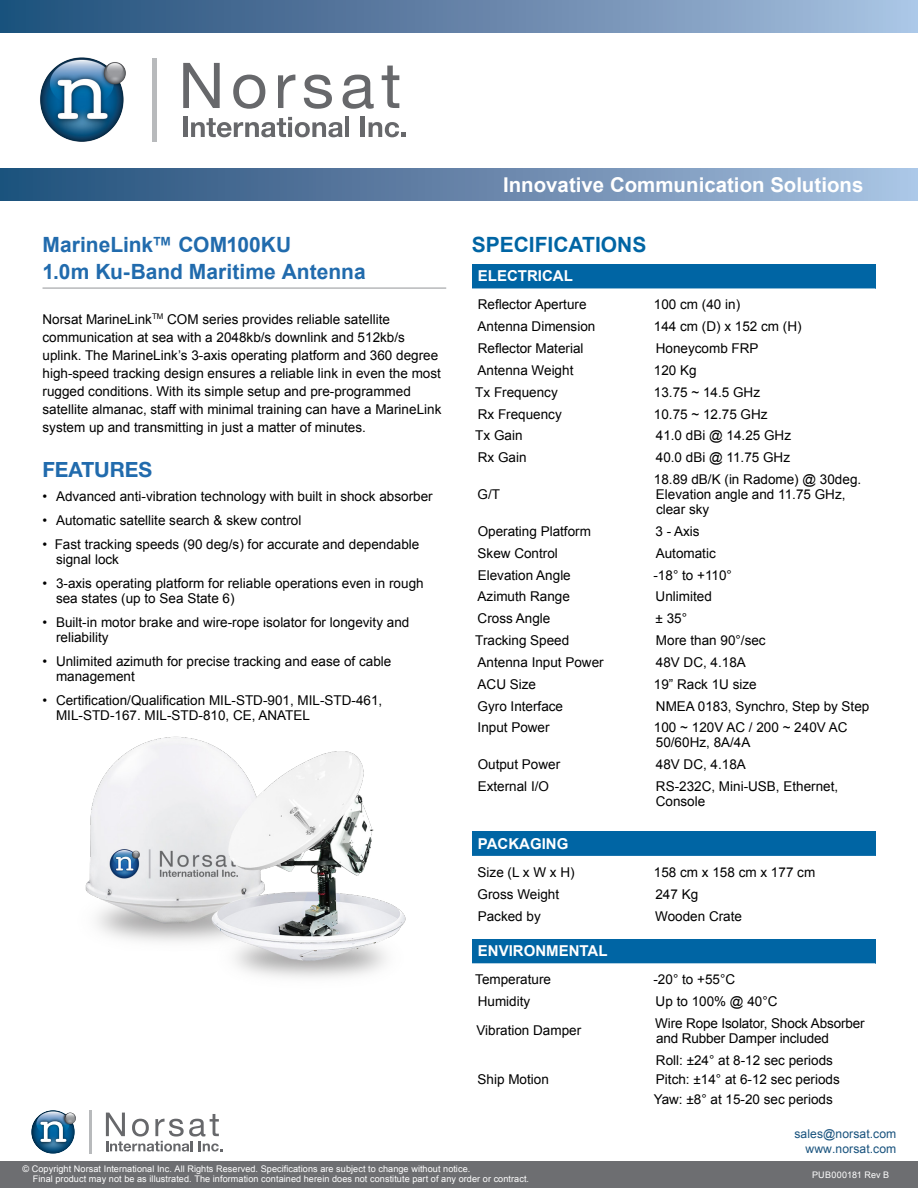
<style>
.page{position:relative;width:918px;height:1188px;background:#fff}
.page>*{position:absolute;margin:0;border:0;box-sizing:border-box;transform-origin:0 0}
.t1{font:700 21px/27px "Arial";color:#216bad}
.t2{font:700 21px "Arial";color:#0065a4}
.t3{font:700 21px "Helvetica Neue LT";color:#216bad}
.t4{font:700 20.4px "Arial";color:#fff}
.t5{font:700 15px "Arial";color:#fff}
.t6{font:13.5px/15px "Arial";color:#000}
.t7{font:12.15px/14.5px "Arial";letter-spacing:.005em;color:#18527d;text-align:right}
.t8{font:9.15px/9.8px "Arial";letter-spacing:.005em;color:#fff}
.t9{font:9px "Arial";letter-spacing:.015em;color:#fff}
</style>
<div class="page">
<div style="left:0;top:1161px;width:918px;height:27px;background:#6d6e71"></div>
<svg style="left:106px;top:1113px;width:116px;height:38px"></svg>
<hr style="left:89px;top:1110px;width:3px;height:44px;background:#b8babc">
<svg style="left:31px;top:1110px;width:45px;height:44px"></svg>
<div style="left:0;top:0;width:918px;height:32px;background:linear-gradient(to right,#1e4b76,#aac0df)"></div>
<div style="left:0;top:169px;width:918px;height:32px;background:linear-gradient(to right,#204c77,#aac0df)"></div>
<svg style="left:183px;top:63px;width:37px;height:45px"></svg>
<svg style="left:233px;top:75px;width:32px;height:34px"></svg>
<svg style="left:278px;top:75px;width:17px;height:33px"></svg>
<svg style="left:304px;top:75px;width:28px;height:34px"></svg>
<svg style="left:343px;top:75px;width:31px;height:34px"></svg>
<svg style="left:382px;top:66px;width:17px;height:42px"></svg>
<div style="left:183px;top:117px;width:5px;height:20px;background:#67686b"></div>
<svg style="left:191px;top:117px;width:152px;height:20px"></svg>
<hr style="left:345px;top:117px;width:4px;height:20px;background:#67686b">
<hr style="left:361px;top:117px;width:4px;height:20px;background:#67686b">
<svg style="left:369px;top:122px;width:37px;height:15px"></svg>
<div style="left:152px;top:58px;width:5px;height:84px;background:#b8babc"></div>
<img style="left:40px;top:57px;width:86px;height:85px">
<hr style="left:43px;top:288px;width:403px;height:1px;background:#939598">
<img style="left:85px;top:736px;width:321px;height:242px">
<div style="left:472px;top:264px;width:403px;height:24px;background:#0065a4"></div>
<div style="left:472px;top:832px;width:403px;height:24px;background:#0065a4"></div>
<div style="left:472px;top:939px;width:403px;height:24px;background:#0065a4"></div>
<svg style="left:472px;top:963px;width:403px;height:1px"></svg>
<h1 class="t1" style="left:43px;top:231px;width:325px">MarineLink™ COM100KU<br>1.0m Ku-Band Maritime Antenna</h1>
<p class="t6" style="left:43px;top:310px;width:400px;line-height:18px">Norsat MarineLink<sup>TM</sup> COM series provides reliable satellite communication at sea with a 2048kb/s downlink and 512kb/s uplink. The MarineLink’s 3-axis operating platform and 360 degree high-speed tracking design ensures a reliable link in even the most rugged conditions. With its simple setup and pre-programmed satellite almanac, staff with minimal training can have a MarineLink system up and transmitting in just a matter of minutes.</p>
<h1 class="t3" style="left:43px;top:456px;width:111px">FEATURES</h1>
<p class="t6" style="left:43px;top:489px;width:392px">• Advanced anti-vibration technology with built in shock absorber</p>
<p class="t6" style="left:43px;top:513px;width:260px">• Automatic satellite search &amp; skew control</p>
<p class="t6" style="left:56px;top:537px;width:365px;text-indent:-14px">• Fast tracking speeds (90 deg/s) for accurate and dependable signal lock</p>
<p class="t6" style="left:56px;top:576px;width:369px;text-indent:-14px">• 3-axis operating platform for reliable operations even in rough sea states (up to Sea State 6)</p>
<p class="t6" style="left:56px;top:615px;width:355px;text-indent:-14px">• Built-in motor brake and wire-rope isolator for longevity and reliability</p>
<p class="t6" style="left:56px;top:654px;width:337px;text-indent:-14px">• Unlimited azimuth for precise tracking and ease of cable management</p>
<p class="t6" style="left:56px;top:693px;width:328px;text-indent:-14px">• Certification/Qualification MIL-STD-901, MIL-STD-461,<br>MIL-STD-167. MIL-STD-810, CE, ANATEL</p>
<h2 class="t4" style="left:503px;top:171px;width:362px">Innovative Communication Solutions</h2>
<h1 class="t2" style="left:472px;top:231px;width:176px">SPECIFICATIONS</h1>
<p class="t5" style="left:478px;top:266px;width:96px">ELECTRICAL</p>
<p class="t6" style="left:478px;top:297px;width:110px">Reflector Aperture</p>
<p class="t6" style="left:654px;top:297px;width:88px">100 cm (40 in)</p>
<p class="t6" style="left:478px;top:319px;width:119px">Antenna Dimension</p>
<p class="t6" style="left:654px;top:319px;width:149px">144 cm (D) x 152 cm (H)</p>
<p class="t6" style="left:478px;top:341px;width:107px">Reflector Material</p>
<p class="t6" style="left:656px;top:341px;width:104px">Honeycomb FRP</p>
<p class="t6" style="left:478px;top:363px;width:97px">Antenna Weight</p>
<p class="t6" style="left:654px;top:363px;width:44px">120 Kg</p>
<p class="t6" style="left:475px;top:385px;width:84px">Tx Frequency</p>
<p class="t6" style="left:654px;top:385px;width:108px">13.75 ~ 14.5 GHz</p>
<p class="t6" style="left:478px;top:407px;width:86px">Rx Frequency</p>
<p class="t6" style="left:654px;top:407px;width:115px">10.75 ~ 12.75 GHz</p>
<p class="t6" style="left:475px;top:428px;width:49px">Tx Gain</p>
<p class="t6" style="left:656px;top:428px;width:137px">41.0 dBi @ 14.25 GHz</p>
<p class="t6" style="left:478px;top:450px;width:50px">Rx Gain</p>
<p class="t6" style="left:656px;top:450px;width:136px">40.0 dBi @ 11.75 GHz</p>
<p class="t6" style="left:478px;top:487px;width:24px">G/T</p>
<p class="t6" style="left:654px;top:472px;width:209px">18.89 dB/K (in Radome) @ 30deg.<br>Elevation angle and 11.75 GHz, clear sky</p>
<p class="t6" style="left:478px;top:524px;width:115px">Operating Platform</p>
<p class="t6" style="left:655px;top:524px;width:46px">3 - Axis</p>
<p class="t6" style="left:478px;top:546px;width:82px">Skew Control</p>
<p class="t6" style="left:656px;top:546px;width:62px">Automatic</p>
<p class="t6" style="left:478px;top:567px;width:95px">Elevation Angle</p>
<p class="t6" style="left:653px;top:567px;width:80px">-18° to +110°</p>
<p class="t6" style="left:478px;top:589px;width:94px">Azimuth Range</p>
<p class="t6" style="left:656px;top:589px;width:58px">Unlimited</p>
<p class="t6" style="left:478px;top:611px;width:74px">Cross Angle</p>
<p class="t6" style="left:656px;top:611px;width:33px">± 35°</p>
<p class="t6" style="left:475px;top:633px;width:96px">Tracking Speed</p>
<p class="t6" style="left:656px;top:633px;width:111px">More than 90°/sec</p>
<p class="t6" style="left:478px;top:655px;width:128px">Antenna Input Power</p>
<p class="t6" style="left:656px;top:655px;width:92px">48V DC, 4.18A</p>
<p class="t6" style="left:478px;top:677px;width:60px">ACU Size</p>
<p class="t6" style="left:654px;top:677px;width:104px">19” Rack 1U size</p>
<p class="t6" style="left:478px;top:698px;width:87px">Gyro Interface</p>
<p class="t6" style="left:656px;top:698px;width:215px">NMEA 0183, Synchro, Step by Step</p>
<p class="t6" style="left:478px;top:720px;width:74px">Input Power</p>
<p class="t6" style="left:654px;top:720px;width:195px">100 ~ 120V AC / 200 ~ 240V AC<br>50/60Hz, 8A/4A</p>
<p class="t6" style="left:478px;top:757px;width:84px">Output Power</p>
<p class="t6" style="left:656px;top:757px;width:92px">48V DC, 4.18A</p>
<p class="t6" style="left:478px;top:779px;width:73px">External I/O</p>
<p class="t6" style="left:656px;top:779px;width:184px">RS-232C, Mini-USB, Ethernet,<br>Console</p>
<p class="t5" style="left:478px;top:834px;width:92px">PACKAGING</p>
<p class="t6" style="left:478px;top:865px;width:99px">Size (L x W x H)</p>
<p class="t6" style="left:654px;top:865px;width:163px">158 cm x 158 cm x 177 cm</p>
<p class="t6" style="left:478px;top:887px;width:83px">Gross Weight</p>
<p class="t6" style="left:655px;top:887px;width:44px">247 Kg</p>
<p class="t6" style="left:478px;top:908px;width:65px">Packed by</p>
<p class="t6" style="left:655px;top:908px;width:88px">Wooden Crate</p>
<p class="t5" style="left:478px;top:941px;width:131px">ENVIRONMENTAL</p>
<p class="t6" style="left:475px;top:972px;width:77px">Temperature</p>
<p class="t6" style="left:654px;top:972px;width:83px">-20° to +55°C</p>
<p class="t6" style="left:478px;top:994px;width:54px">Humidity</p>
<p class="t6" style="left:656px;top:994px;width:123px">Up to 100% @ 40°C</p>
<p class="t6" style="left:476px;top:1023px;width:106px">Vibration Damper</p>
<p class="t6" style="left:655px;top:1016px;width:211px">Wire Rope Isolator, Shock Absorber and Rubber Damper included</p>
<p class="t6" style="left:478px;top:1072px;width:73px">Ship Motion</p>
<p class="t6" style="left:654px;top:1050px;width:188px;line-height:19.5px">Roll: ±24° at 8-12 sec periods<br>Pitch: ±14° at 6-12 sec periods<br>Yaw: ±8° at 15-20 sec periods</p>
<p class="t8" style="left:33px;top:1164px;width:498px;text-indent:-10px">© Copyright Norsat International Inc. All Rights Reserved. Specifications are subject to change without notice.<br>Final product may not be as illustrated. The information contained herein does not constitute part of any order or contract.</p>
<p class="t7" style="left:794px;top:1127px;width:103px">sales@norsat.com www.norsat.com</p>
<p class="t9" style="left:812px;top:1169px;width:78px">PUB000181 Rev B</p>
</div>
